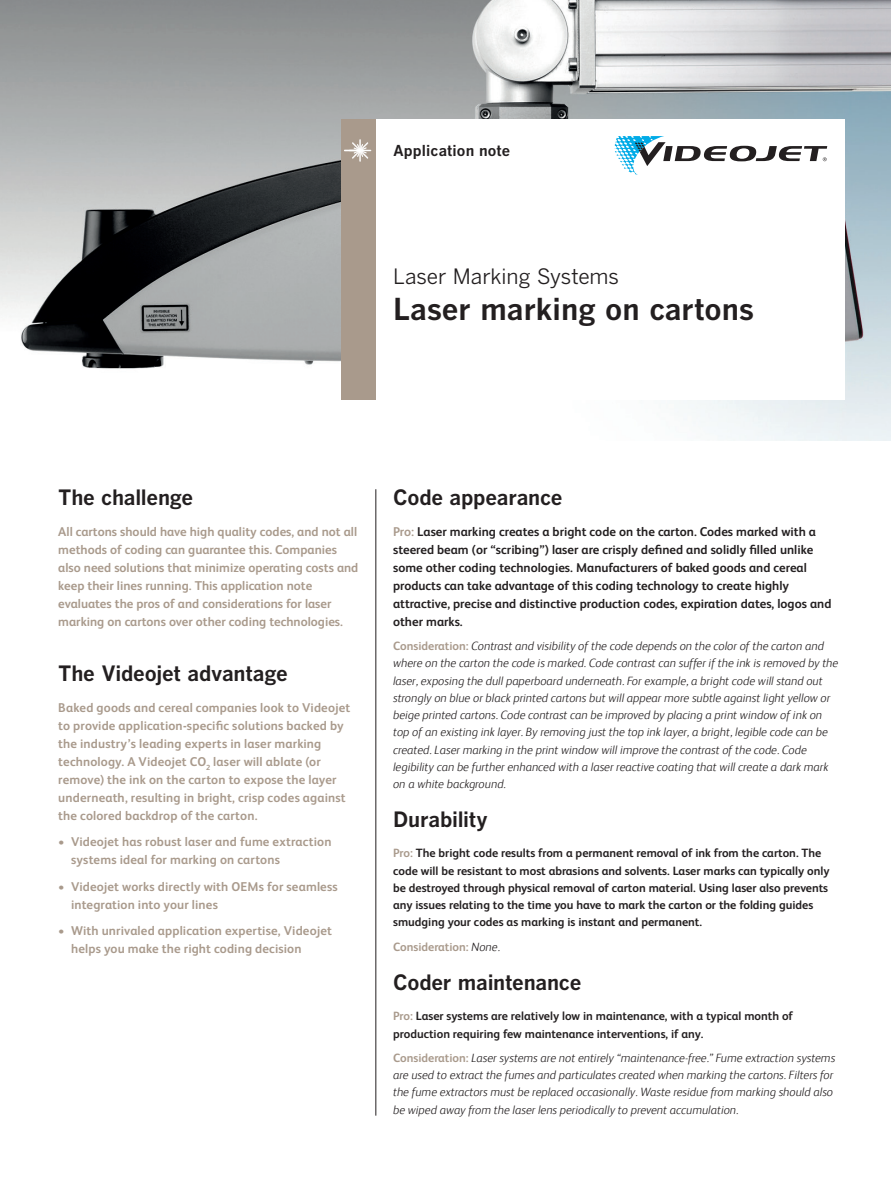
<style>
.page{position:relative;width:891px;height:1188px;background:#fff}
.page>*{position:absolute;margin:0;border:0;box-sizing:border-box;transform-origin:0 0}
.Front_cover_title{font:30px "Benton Got Bol";color:#231f20}
.Sub_Call-out_14pt_bl{font:21px "Benton Got Bol";letter-spacing:-.015em;color:#231f20}
.Tech_segment{font:21px "Benton Got Reg";letter-spacing:-.005em;color:#231f20}
.Application_note{font:15px "Benton Got Bol";letter-spacing:.005em;color:#231f20}
.Body_8_5_12_bold{font:700 12.75px/18px "FS Albert";letter-spacing:.005em;color:#a99a8c}
.Body_8_5_12_bold-2{font:700 12.75px/18px "FS Albert";color:#231f20}
.Body_8_5_12{font:italic 300 12px/17.2px "FS Albert";color:#231f20}
.Body_8_5_12_bold-3{font:700 12px/17.2px "FS Albert";color:#231f20}
.Body_8_5_12-2{font:700 12px "FS Albert";color:#a99a8c}
.s1{color:#a99a8c}
.s2{font-weight:700;font-style:normal;color:#a99a8c}
.s3{font-weight:300;font-style:italic;color:#231f20}
</style>
<div class="page">
<img style="left:0;top:0;width:891px;height:441px">
<div style="left:376px;top:119px;width:469px;height:281px;background:#fff"></div>
<div style="left:341px;top:119px;width:35px;height:281px;background:#a99a8c"></div>
<svg style="left:615px;top:136px;width:212px;height:39px"></svg>
<svg style="left:344px;top:139px;width:27px;height:23px"></svg>
<hr style="left:375px;top:489px;width:1px;height:627px;background:#231f20">
<p class="Application_note" style="left:393px;top:141px;width:119px">Application note</p>
<p class="Tech_segment" style="left:393px;top:263px;width:227px">Laser Marking Systems</p>
<p class="Front_cover_title" style="left:393px;top:290px;width:363px">Laser marking on cartons</p>
<p class="Sub_Call-out_14pt_bl" style="left:58px;top:484px;width:137px">The challenge</p>
<p class="Body_8_5_12_bold" style="left:58px;top:522px;width:302px">All cartons should have high quality codes, and not all methods of coding can guarantee this. Companies also need solutions that minimize operating costs and keep their lines running. This application note evaluates the pros of and considerations for laser marking on cartons over other coding technologies.</p>
<p class="Sub_Call-out_14pt_bl" style="left:58px;top:660px;width:231px">The Videojet advantage</p>
<p class="Body_8_5_12_bold" style="left:58px;top:698px;width:293px">Baked goods and cereal companies look to Videojet to provide application-specific solutions backed by the industry’s leading experts in laser marking technology. A Videojet CO<sub>2</sub> laser will ablate (or remove) the ink on the carton to expose the layer underneath, resulting in bright, crisp codes against the colored backdrop of the carton.</p>
<p class="Body_8_5_12_bold" style="left:71px;top:833px;width:262px;text-indent:-13px">• Videojet has robust laser and fume extraction systems ideal for marking on cartons</p>
<p class="Body_8_5_12_bold" style="left:71px;top:877px;width:268px;text-indent:-13px">• Videojet works directly with OEMs for seamless integration into your lines</p>
<p class="Body_8_5_12_bold" style="left:71px;top:922px;width:262px;text-indent:-13px">• With unrivaled application expertise, Videojet helps you make the right coding decision</p>
<p class="Sub_Call-out_14pt_bl" style="left:393px;top:484px;width:171px">Code appearance</p>
<p class="Body_8_5_12_bold-2" style="left:393px;top:522px;width:440px"><span class="s1">Pro:</span> Laser marking creates a bright code on the carton. Codes marked with a steered beam (or “scribing”) laser are crisply defined and solidly filled unlike some other coding technologies. Manufacturers of baked goods and cereal products can take advantage of this coding technology to create highly attractive, precise and distinctive production codes, expiration dates, logos and other marks.</p>
<p class="Body_8_5_12" style="left:393px;top:638px;width:447px"><span class="s2">Consideration:</span> Contrast and visibility of the code depends on the color of the carton and where on the carton the code is marked. Code contrast can suffer if the ink is removed by the laser, exposing the dull paperboard underneath. For example, a bright code will stand out strongly on blue or black printed cartons but will appear more subtle against light yellow or beige printed cartons. Code contrast can be improved by placing a print window of ink on top of an existing ink layer. By removing just the top ink layer, a bright, legible code can be created. Laser marking in the print window will improve the contrast of the code. Code legibility can be further enhanced with a laser reactive coating that will create a dark mark on a white background.</p>
<p class="Sub_Call-out_14pt_bl" style="left:393px;top:806px;width:96px">Durability</p>
<p class="Body_8_5_12_bold-3" style="left:393px;top:845px;width:438px"><span class="s1">Pro:</span> The bright code results from a permanent removal of ink from the carton. The code will be resistant to most abrasions and solvents. Laser marks can typically only be destroyed through physical removal of carton material. Using laser also prevents any issues relating to the time you have to mark the carton or the folding guides smudging your codes as marking is instant and permanent.</p>
<p class="Body_8_5_12-2" style="left:393px;top:940px;width:108px">Consideration: <span class="s3">None.</span></p>
<p class="Sub_Call-out_14pt_bl" style="left:393px;top:969px;width:190px">Coder maintenance</p>
<p class="Body_8_5_12_bold-3" style="left:393px;top:1007px;width:401px;line-height:18px"><span class="s1">Pro:</span> Laser systems are relatively low in maintenance, with a typical month of production requiring few maintenance interventions, if any.</p>
<p class="Body_8_5_12" style="left:393px;top:1049px;width:444px"><span class="s2">Consideration:</span> Laser systems are not entirely “maintenance-free.” Fume extraction systems are used to extract the fumes and particulates created when marking the cartons. Filters for the fume extractors must be replaced occasionally. Waste residue from marking should also be wiped away from the laser lens periodically to prevent accumulation.</p>
</div>
